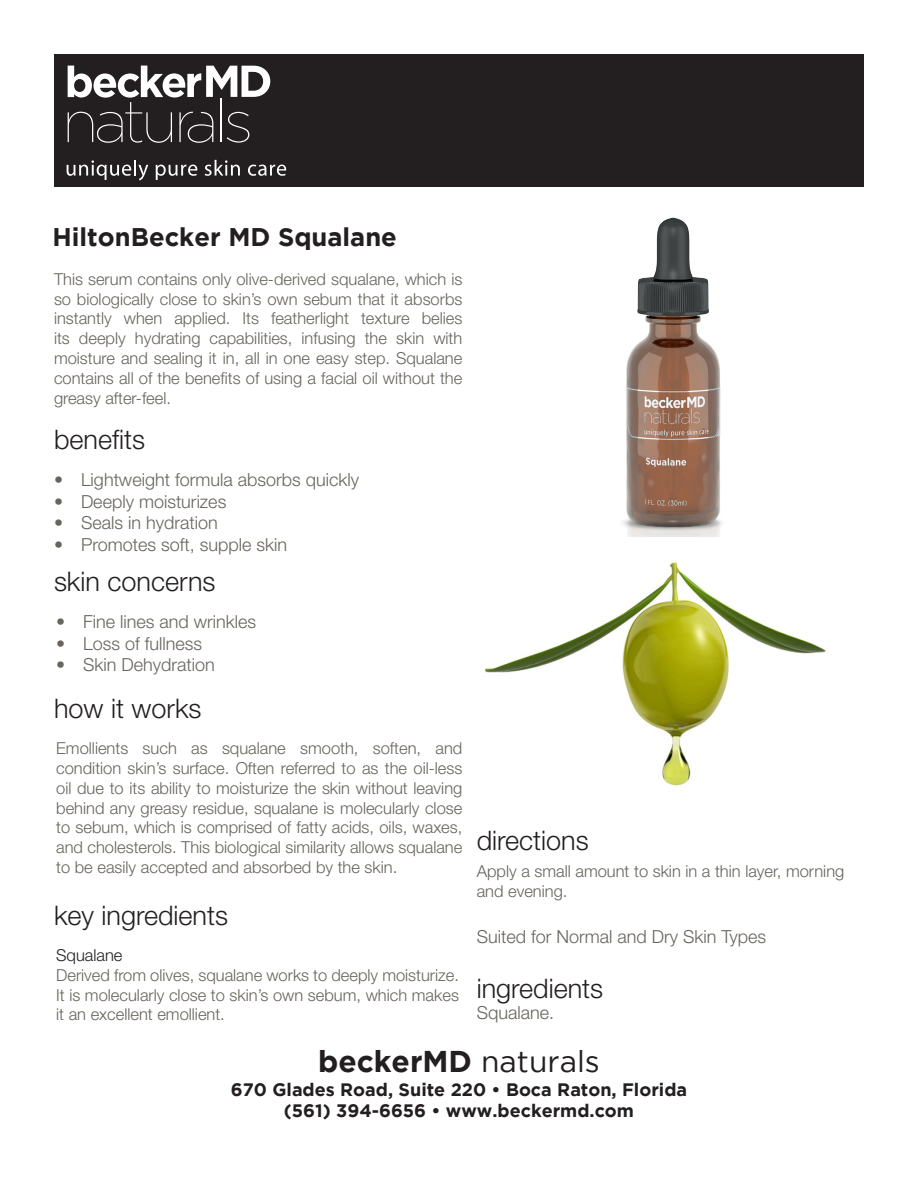
<style>
.page{position:relative;width:918px;height:1188px;background:#fff}
.page>*{position:absolute;margin:0;border:0;box-sizing:border-box;transform-origin:0 0}
.t1{font:700 30px "Gotham";color:#231f20}
.t2{font:300 27px "Helvetica Neue LT Std";color:#231f20}
.t3{font:700 25.5px "Gotham";color:#231f20}
.t4{font:300 18px "Helvetica Neue LT Std";color:#67645d}
.t5{font:700 18px "Gotham";color:#231f20}
.t6{font:300 16.5px/19.8px "Helvetica Neue LT Std";color:#67645d;text-align:justify}
.t7{font:300 16.5px "Helvetica Neue LT Std";color:#231f20}
.s1{font-weight:400}
</style>
<div class="page">
<img style="left:485px;top:562px;width:341px;height:224px">
<img style="left:622px;top:217px;width:100px;height:319px">
<div style="left:54px;top:54px;width:810px;height:132px;background:#231f20"></div>
<svg style="left:68px;top:66px;width:202px;height:77px"></svg>
<svg style="left:67px;top:160px;width:81px;height:20px"></svg>
<svg style="left:156px;top:165px;width:41px;height:15px"></svg>
<svg style="left:205px;top:160px;width:35px;height:16px"></svg>
<svg style="left:248px;top:165px;width:38px;height:11px"></svg>
<p class="t3" style="left:53px;top:223px;width:346px">HiltonBecker MD Squalane</p>
<p class="t6" style="left:54px;top:269px;width:410px">This serum contains only olive-derived squalane, which is so biologically close to skin’s own sebum that it absorbs instantly when applied. Its featherlight texture belies its deeply hydrating capabilities, infusing the skin with moisture and sealing it in, all in one easy step. Squalane contains all of the benefits of using a facial oil without the greasy after-feel.</p>
<p class="t2" style="left:54px;top:423px;width:92px">benefits</p>
<p class="t4" style="left:54px;top:469px;width:307px">• Lightweight formula absorbs quickly</p>
<p class="t4" style="left:54px;top:490px;width:174px">• Deeply moisturizes</p>
<p class="t4" style="left:54px;top:512px;width:165px">• Seals in hydration</p>
<p class="t4" style="left:54px;top:533px;width:235px">• Promotes soft, supple skin</p>
<p class="t2" style="left:54px;top:565px;width:163px">skin concerns</p>
<p class="t4" style="left:56px;top:611px;width:202px">• Fine lines and wrinkles</p>
<p class="t4" style="left:56px;top:632px;width:147px">• Loss of fullness</p>
<p class="t4" style="left:56px;top:654px;width:160px">• Skin Dehydration</p>
<p class="t2" style="left:54px;top:692px;width:149px">how it works</p>
<p class="t6" style="left:56px;top:738px;width:408px">Emollients such as squalane smooth, soften, and condition skin’s surface. Often referred to as the oil-less oil due to its ability to moisturize the skin without leaving behind any greasy residue, squalane is molecularly close to sebum, which is comprised of fatty acids, oils, waxes, and cholesterols. This biological similarity allows squalane to be easily accepted and absorbed by the skin.</p>
<p class="t2" style="left:54px;top:899px;width:176px">key ingredients</p>
<p class="t7" style="left:56px;top:945px;width:68px">Squalane</p>
<p class="t6" style="left:56px;top:965px;width:404px">Derived from olives, squalane works to deeply moisturize.<br>It is molecularly close to skin’s own sebum, which makes it an excellent emollient.</p>
<p class="t2" style="left:477px;top:824px;width:114px">directions</p>
<p class="t6" style="left:477px;top:861px;width:369px">Apply a small amount to skin in a thin layer, morning and evening.</p>
<p class="t4" style="left:477px;top:925px;width:291px">Suited for Normal and Dry Skin Types</p>
<p class="t2" style="left:477px;top:971px;width:128px">ingredients</p>
<p class="t4" style="left:477px;top:1002px;width:79px">Squalane.</p>
<p class="t1" style="left:318px;top:1044px;width:283px">beckerMD <span class="s1">naturals</span></p>
<p class="t5" style="left:231px;top:1079px;width:458px">670 Glades Road, Suite 220 • Boca Raton, Florida</p>
<p class="t5" style="left:284px;top:1100px;width:352px">(561) 394-6656 • www.beckermd.com</p>
</div>
